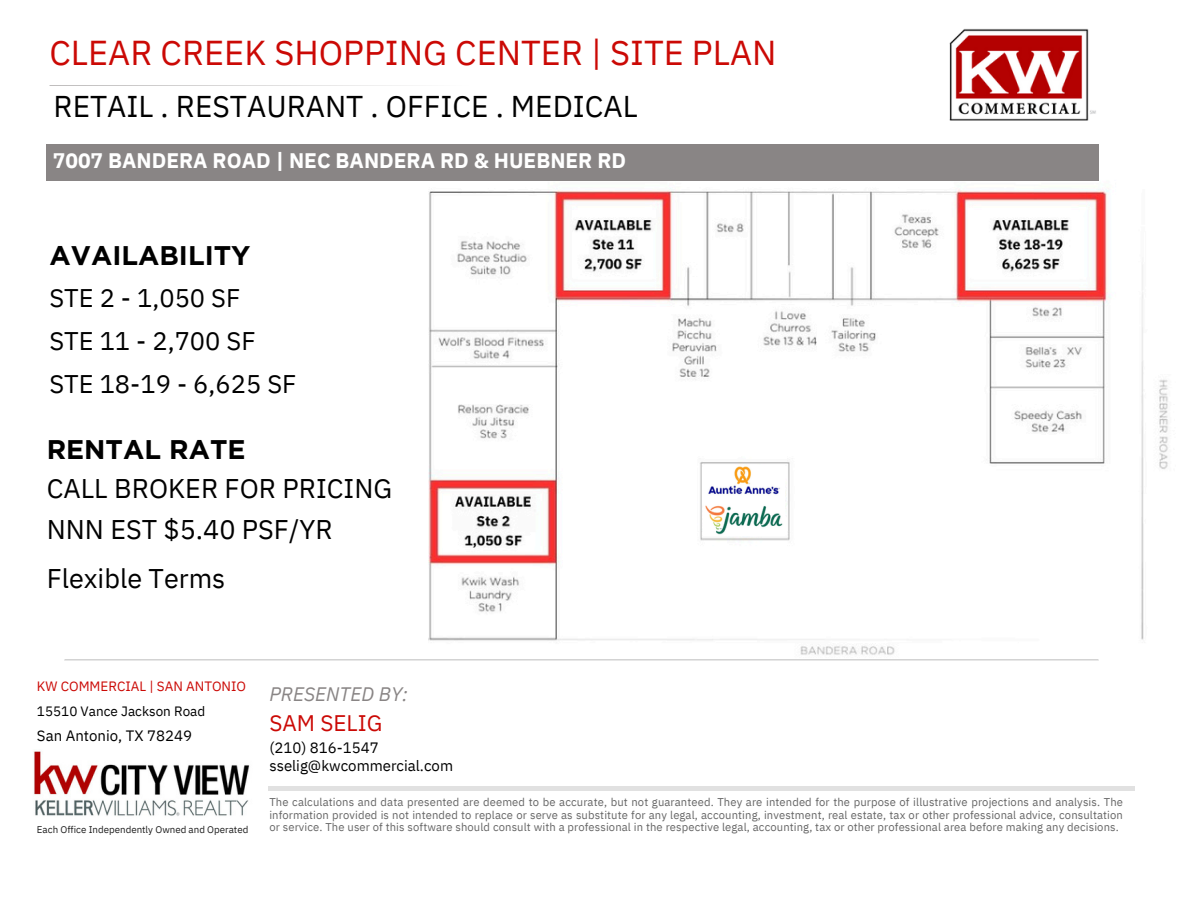
<style>
.page{position:relative;width:1188px;height:918px;background:#fff}
.page>*{position:absolute;margin:0;border:0;box-sizing:border-box;transform-origin:0 0}
.t1{font:34.5px "IBM Plex Sans";color:#cb0905}
.t2{font:30px "IBM Plex Sans";color:#000}
.t3{font:27px/39.9px "IBM Plex Sans";color:#000}
.t4{font:700 27px "Gotham";color:#000}
.t5{font:25.5px/42.8px "IBM Plex Sans";color:#000}
.t6{font:22.5px "IBM Plex Sans";color:#cb0905}
.t7{font:700 21px "IBM Plex Sans";color:#fff}
.t8{font:italic 19.5px "IBM Plex Sans";color:#898585}
.t9{font:15px/18px "IBM Plex Sans";color:#000}
.t10{font:13.5px/24.8px "IBM Plex Sans";color:#cb0905}
.t11{font:11.25px/12.3px "IBM Plex Sans";letter-spacing:.01em;color:#666}
.t12{font:9.75px "IBM Plex Sans";color:#1f1f1f}
.s1{font-family:"Gotham";font-weight:700}
.s2{color:#000}
</style>
<div class="page">
<svg style="left:50px;top:85px;width:357px;height:1px"></svg>
<img style="left:428px;top:144px;width:740px;height:517px">
<img style="left:949px;top:28px;width:147px;height:93px">
<img style="left:64px;top:659px;width:1055px;height:1px">
<img style="left:34px;top:751px;width:216px;height:65px">
<div style="left:47px;top:145px;width:1052px;height:36px;background:#898585"></div>
<hr style="left:268px;top:786px;width:866px;height:4px;background:#e1e1e1">
<img style="left:704px;top:465px;width:81px;height:71px">
<p class="t1" style="left:50px;top:30px;width:729px">CLEAR CREEK SHOPPING CENTER | SITE PLAN</p>
<p class="t2" style="left:54px;top:87px;width:586px">RETAIL . RESTAURANT . OFFICE . MEDICAL</p>
<p class="t7" style="left:53px;top:146px;width:575px">7007 BANDERA ROAD | NEC BANDERA RD &amp; HUEBNER RD</p>
<p class="t4" style="left:50px;top:239px;width:203px">AVAILABILITY</p>
<p class="t5" style="left:49px;top:276px;width:248px">STE 2 - 1,050 SF<br>STE 11 - 2,700 SF<br>STE 18-19 - 6,625 SF</p>
<p class="t3" style="left:47px;top:429px;width:347px"><span class="s1">RENTAL RATE<br></span>CALL BROKER FOR PRICING<br>NNN EST $5.40 PSF/YR</p>
<p class="t3" style="left:47px;top:558px;width:180px">Flexible Terms</p>
<h4 class="t10" style="left:37px;top:674px;width:211px">KW COMMERCIAL | SAN ANTONIO<br><span class="s2">15510 Vance Jackson Road</span></h4>
<h5 class="t9" style="left:37px;top:726px;width:157px">San Antonio, TX 78249</h5>
<p class="t8" style="left:269px;top:681px;width:140px">PRESENTED BY:</p>
<p class="t6" style="left:269px;top:708px;width:115px">SAM SELIG</p>
<p class="t9" style="left:269px;top:738px;width:185px">(210) 816-1547 sselig@kwcommercial.com</p>
<h6 class="t11" style="left:269px;top:796px;width:855px">The calculations and data presented are deemed to be accurate, but not guaranteed. They are intended for the purpose of illustrative projections and analysis. The information provided is not intended to replace or serve as substitute for any legal, accounting, investment, real estate, tax or other professional advice, consultation</h6>
<h3 class="t12" style="left:37px;top:823px;width:213px">Each Office Independently Owned and Operated</h3>
<h6 class="t11" style="left:269px;top:821px;width:851px">or service. The user of this software should consult with a professional in the respective legal, accounting, tax or other professional area before making any decisions.</h6>
</div>
